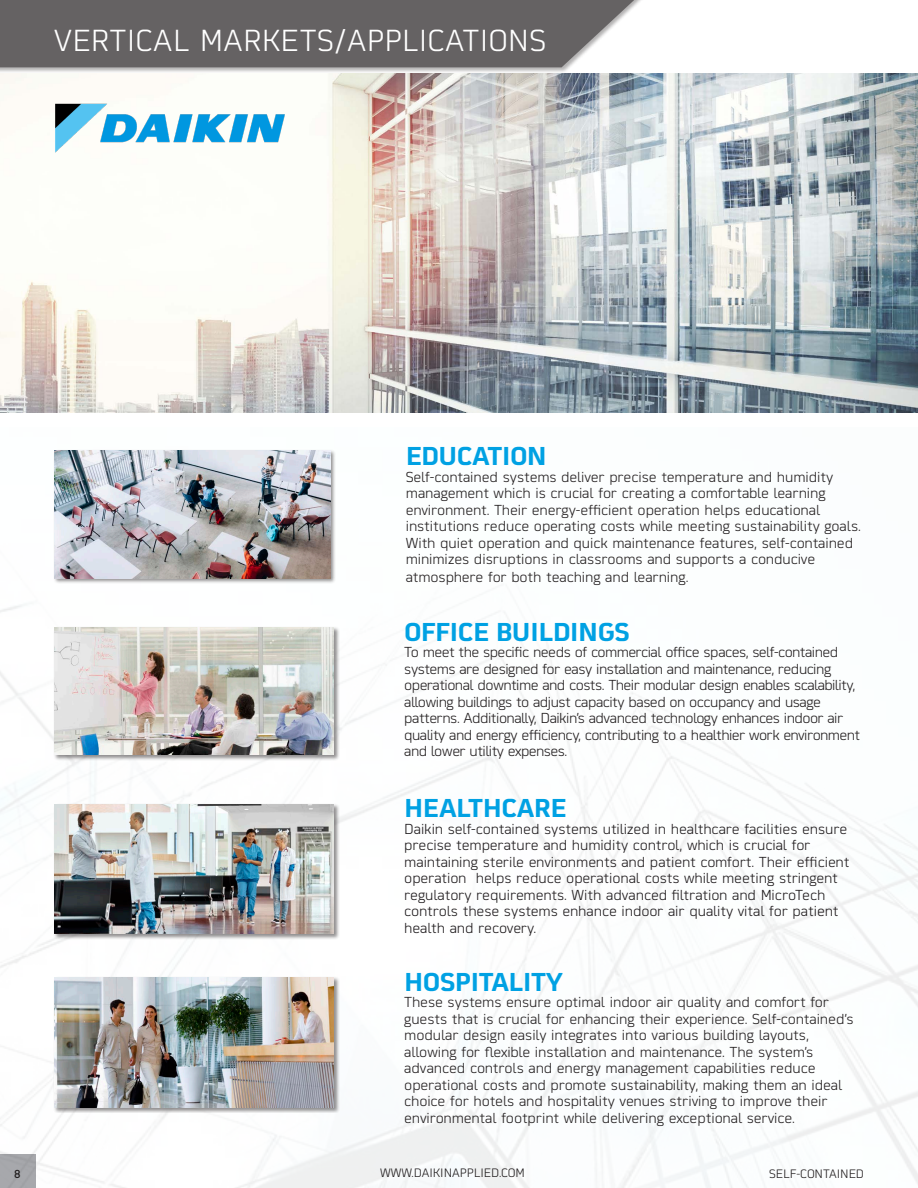
<style>
.page{position:relative;width:918px;height:1188px;background:#fff}
.page>*{position:absolute;margin:0;border:0;box-sizing:border-box;transform-origin:0 0}
.t1{font:300 30px "Martian B Thai";letter-spacing:.01em;color:#fff}
.t2{font:600 25.5px "Martian B Thai";letter-spacing:-.02em;color:#00a1e3}
.t3{font:300 14.25px/16.5px "Martian B Thai";letter-spacing:-.01em;color:#231f20}
.t4{font:300 14.25px/16.5px "Martian B Thai";letter-spacing:-.04em;color:#231f20}
.t5{font:300 14.25px/16.5px "Martian B Thai";letter-spacing:-.01em;color:#1f1b1d}
.t6{font:300 12px "Martian B Thai";color:#231f20}
.t7{font:12px "Martian B Thai";color:#201c1d}
</style>
<div class="page">
<div style="left:0;top:0;width:652px;height:73px;background:#231f20;opacity:.5"></div>
<svg style="left:0;top:0;width:646px;height:67px;background:#6f6c6d"></svg>
<img style="left:0;top:74px;width:917px;height:339px">
<div style="left:53px;top:803px;width:287px;height:136px;background:#231f20;opacity:.5"></div>
<img style="left:54px;top:804px;width:280px;height:130px">
<div style="left:53px;top:626px;width:287px;height:135px;background:#231f20;opacity:.5"></div>
<img style="left:54px;top:628px;width:280px;height:127px">
<div style="left:53px;top:450px;width:283px;height:134px;background:#231f20;opacity:.5"></div>
<img style="left:54px;top:451px;width:276px;height:127px">
<div style="left:53px;top:977px;width:287px;height:136px;background:#231f20;opacity:.5"></div>
<img style="left:54px;top:978px;width:280px;height:130px">
<img style="left:45px;top:93px;width:250px;height:69px">
<hr style="left:917px;top:0;width:1px;height:1188px;background:#231f20">
<p class="t1" style="left:54px;top:17px;width:494px">VERTICAL MARKETS/APPLICATIONS</p>
<p class="t7" style="left:14px;top:1164px;width:8px">8</p>
<p class="t2" style="left:406px;top:435px;width:142px">EDUCATION</p>
<p class="t3" style="left:406px;top:468px;width:457px">Self-contained systems deliver precise temperature and humidity management which is crucial for creating a comfortable learning environment. Their energy-efficient operation helps educational institutions reduce operating costs while meeting sustainability goals.<br>With quiet operation and quick maintenance features, self-contained minimizes disruptions in classrooms and supports a conducive</p>
<p class="t3" style="left:406px;top:568px;width:284px">atmosphere for both teaching and learning.</p>
<p class="t2" style="left:404px;top:610px;width:227px">OFFICE BUILDINGS</p>
<p class="t4" style="left:404px;top:643px;width:457px">To meet the specific needs of commercial office spaces, self-contained systems are designed for easy installation and maintenance, reducing operational downtime and costs. Their modular design enables scalability, allowing buildings to adjust capacity based on occupancy and usage patterns. Additionally, Daikin’s advanced technology enhances indoor air quality and energy efficiency, contributing to a healthier work environment and lower utility expenses.</p>
<p class="t2" style="left:404px;top:787px;width:164px">HEALTHCARE</p>
<p class="t5" style="left:404px;top:820px;width:447px">Daikin self-contained systems utilized in healthcare facilities ensure precise temperature and humidity control, which is crucial for maintaining sterile environments and patient comfort. Their efficient operation helps reduce operational costs while meeting stringent regulatory requirements. With advanced filtration and MicroTech controls these systems enhance indoor air quality vital for patient health and recovery.</p>
<p class="t2" style="left:404px;top:960px;width:160px">HOSPITALITY</p>
<p class="t3" style="left:404px;top:993px;width:451px">These systems ensure optimal indoor air quality and comfort for guests that is crucial for enhancing their experience. Self-contained’s modular design easily integrates into various building layouts, allowing for flexible installation and maintenance. The system’s advanced controls and energy management capabilities reduce operational costs and promote sustainability, making them an ideal choice for hotels and hospitality venues striving to improve their environmental footprint while delivering exceptional service.</p>
<p class="t6" style="left:380px;top:1164px;width:146px">WWW.DAIKINAPPLIED.COM</p>
<p class="t6" style="left:769px;top:1165px;width:96px">SELF-CONTAINED</p>
</div>
